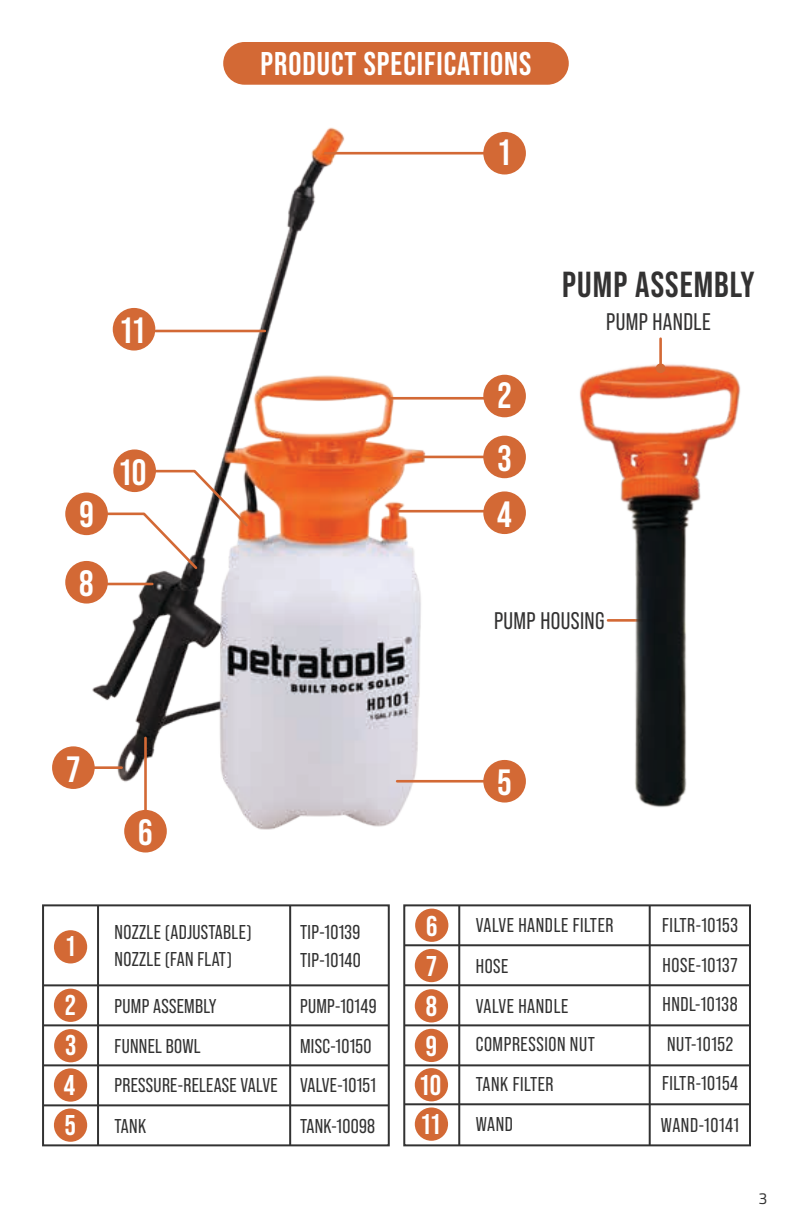
<style>
.page{position:relative;width:792px;height:1224px;background:#fff}
.page>*{position:absolute;margin:0;border:0;box-sizing:border-box;transform-origin:0 0}
.t1{font:700 36.6px/68.4px "Bebas Neue Pro";color:#fff}
.t2{font:700 36.2px "Bebas Neue Pro";letter-spacing:.03em;color:#333232}
.t3{font:700 32.8px "Bebas Neue Pro";letter-spacing:.03em;color:#fff}
.t4{font:700 28.6px/39.8px "Bebas Neue Pro";color:#fff}
.t5{font:24px "Bebas Neue Pro";letter-spacing:.015em;color:#333232}
.t6{font:20px/39.8px "Bebas Neue Pro";letter-spacing:.015em;color:#323232}
.t7{font:16px "Titillium Web";color:#323232}
</style>
<div class="page">
<div style="left:223px;top:42px;width:346px;height:43px;background:#d36935;border-radius:21px"></div>
<div style="left:42px;top:904px;width:348px;height:242px;border:2px solid #323232"></div>
<hr style="left:43px;top:1064px;width:346px;height:2px;background:#323232">
<hr style="left:43px;top:1104px;width:346px;height:2px;background:#323232">
<hr style="left:43px;top:1024px;width:346px;height:2px;background:#323232">
<hr style="left:43px;top:984px;width:346px;height:2px;background:#323232">
<hr style="left:289px;top:905px;width:2px;height:240px;background:#323232">
<hr style="left:97px;top:905px;width:2px;height:240px;background:#323232">
<hr style="left:458px;top:905px;width:2px;height:240px;background:#323232">
<div style="left:403px;top:904px;width:348px;height:242px;border:2px solid #323232"></div>
<hr style="left:404px;top:944px;width:346px;height:2px;background:#323232">
<hr style="left:404px;top:984px;width:346px;height:2px;background:#323232">
<hr style="left:404px;top:1024px;width:346px;height:2px;background:#323232">
<hr style="left:404px;top:1064px;width:346px;height:2px;background:#323232">
<hr style="left:404px;top:1103px;width:346px;height:2px;background:#323232">
<hr style="left:649px;top:905px;width:2px;height:240px;background:#323232">
<img style="left:87px;top:127px;width:343px;height:703px">
<div style="left:113px;top:449px;width:43px;height:43px;background:#d36935;border-radius:50%"></div>
<div style="left:65px;top:493px;width:43px;height:42px;background:#d36935;border-radius:50%"></div>
<div style="left:65px;top:561px;width:43px;height:43px;background:#d36935;border-radius:50%"></div>
<div style="left:113px;top:308px;width:42px;height:43px;background:#d36935;border-radius:50%"></div>
<hr style="left:325px;top:152px;width:162px;height:3px;background:#d36935">
<hr style="left:156px;top:330px;width:109px;height:2px;background:#d36935">
<div style="left:483px;top:436px;width:43px;height:42px;background:#d36935;border-radius:50%"></div>
<div style="left:483px;top:491px;width:43px;height:43px;background:#d36935;border-radius:50%"></div>
<div style="left:483px;top:760px;width:43px;height:43px;background:#d36935;border-radius:50%"></div>
<div style="left:483px;top:132px;width:43px;height:43px;background:#d36935;border-radius:50%"></div>
<div style="left:54px;top:930px;width:33px;height:33px;background:#d36935;border-radius:50%"></div>
<div style="left:415px;top:909px;width:33px;height:33px;background:#d36935;border-radius:50%"></div>
<div style="left:415px;top:949px;width:33px;height:33px;background:#d36935;border-radius:50%"></div>
<div style="left:415px;top:989px;width:33px;height:33px;background:#d36935;border-radius:50%"></div>
<div style="left:415px;top:1029px;width:33px;height:33px;background:#d36935;border-radius:50%"></div>
<div style="left:415px;top:1068px;width:33px;height:33px;background:#d36935;border-radius:50%"></div>
<div style="left:415px;top:1108px;width:33px;height:33px;background:#d36935;border-radius:50%"></div>
<div style="left:54px;top:989px;width:33px;height:33px;background:#d36935;border-radius:50%"></div>
<div style="left:54px;top:1029px;width:33px;height:33px;background:#d36935;border-radius:50%"></div>
<div style="left:54px;top:1068px;width:33px;height:34px;background:#d36935;border-radius:50%"></div>
<div style="left:54px;top:1109px;width:33px;height:33px;background:#d36935;border-radius:50%"></div>
<div style="left:124px;top:810px;width:43px;height:43px;background:#d36935;border-radius:50%"></div>
<div style="left:52px;top:746px;width:43px;height:43px;background:#d36935;border-radius:50%"></div>
<div style="left:483px;top:375px;width:43px;height:42px;background:#d36935;border-radius:50%"></div>
<hr style="left:390px;top:397px;width:101px;height:3px;background:#d36935">
<hr style="left:413px;top:456px;width:78px;height:2px;background:#d36935">
<hr style="left:399px;top:510px;width:92px;height:3px;background:#d36935">
<hr style="left:397px;top:780px;width:94px;height:3px;background:#d36935">
<svg style="left:99px;top:469px;width:151px;height:102px"></svg>
<hr style="left:104px;top:583px;width:48px;height:2px;background:#d36935">
<hr style="left:90px;top:766px;width:32px;height:3px;background:#d36935">
<hr style="left:144px;top:738px;width:3px;height:79px;background:#d36935">
<hr style="left:659px;top:339px;width:3px;height:27px;background:#d36935">
<img style="left:579px;top:358px;width:162px;height:450px">
<div style="left:656px;top:363px;width:9px;height:10px;background:#d36935;border-radius:50%"></div>
<h1 class="t1" style="left:121px;top:296px;width:24px">11</h1>
<h1 class="t1" style="left:79px;top:480px;width:16px">9<br>8</h1>
<h1 class="t1" style="left:120px;top:437px;width:28px">10</h1>
<h3 class="t3" style="left:261px;top:45px;width:272px">PRODUCT SPECIFICATIONS</h3>
<h1 class="t1" style="left:499px;top:118px;width:12px">1</h1>
<h1 class="t1" style="left:498px;top:361px;width:15px">2</h1>
<h1 class="t1" style="left:497px;top:430px;width:16px;line-height:56px">3<br>4</h1>
<h2 class="t2" style="left:562px;top:264px;width:194px">PUMP ASSEMBLY</h2>
<p class="t5" style="left:606px;top:308px;width:106px">PUMP HANDLE</p>
<p class="t5" style="left:494px;top:608px;width:112px">PUMP HOUSING</p>
<h1 class="t1" style="left:67px;top:734px;width:15px">7</h1>
<h3 class="t4" style="left:66px;top:926px;width:10px">1</h3>
<h3 class="t4" style="left:64px;top:984px;width:14px;text-align:justify">2<br>3<br>4<br>5</h3>
<h1 class="t1" style="left:138px;top:798px;width:16px">6</h1>
<p class="t6" style="left:115px;top:913px;width:139px">NOZZLE (ADJUSTABLE)</p>
<p class="t6" style="left:115px;top:939px;width:119px">NOZZLE (FAN FLAT)</p>
<p class="t6" style="left:300px;top:919px;width:62px;line-height:27.6px">TIP-10139<br>TIP-10140</p>
<p class="t6" style="left:115px;top:986px;width:103px">PUMP ASSEMBLY</p>
<p class="t6" style="left:300px;top:986px;width:78px">PUMP-10149</p>
<p class="t6" style="left:115px;top:1026px;width:88px">FUNNEL BOWL</p>
<p class="t6" style="left:300px;top:1026px;width:73px">MISC-10150</p>
<p class="t6" style="left:115px;top:1065px;width:164px;line-height:41px">PRESSURE-RELEASE VALVE<br>TANK</p>
<p class="t6" style="left:300px;top:1065px;width:77px">VALVE-10151</p>
<p class="t6" style="left:300px;top:1106px;width:76px">TANK-10098</p>
<h1 class="t1" style="left:498px;top:748px;width:16px">5</h1>
<h3 class="t4" style="left:421px;top:905px;width:22px">6<br>7<br>8<br>9<br>10<br>11</h3>
<p class="t6" style="left:476px;top:905px;width:139px;line-height:40.6px">VALVE HANDLE FILTER<br>HOSE<br>VALVE HANDLE</p>
<p class="t6" style="left:476px;top:1024px;width:121px">COMPRESSION NUT</p>
<p class="t6" style="left:476px;top:1065px;width:79px">TANK FILTER<br>WAND</p>
<p class="t6" style="left:662px;top:905px;width:77px;text-align:justify">FILTR-10153<br>HOSE-10137<br>HNDL-10138<br>NUT-10152</p>
<p class="t6" style="left:661px;top:1062px;width:80px;line-height:41.8px">FILTR-10154<br>WAND-10141</p>
<p class="t7" style="left:758px;top:1186px;width:10px">3</p>
</div>
